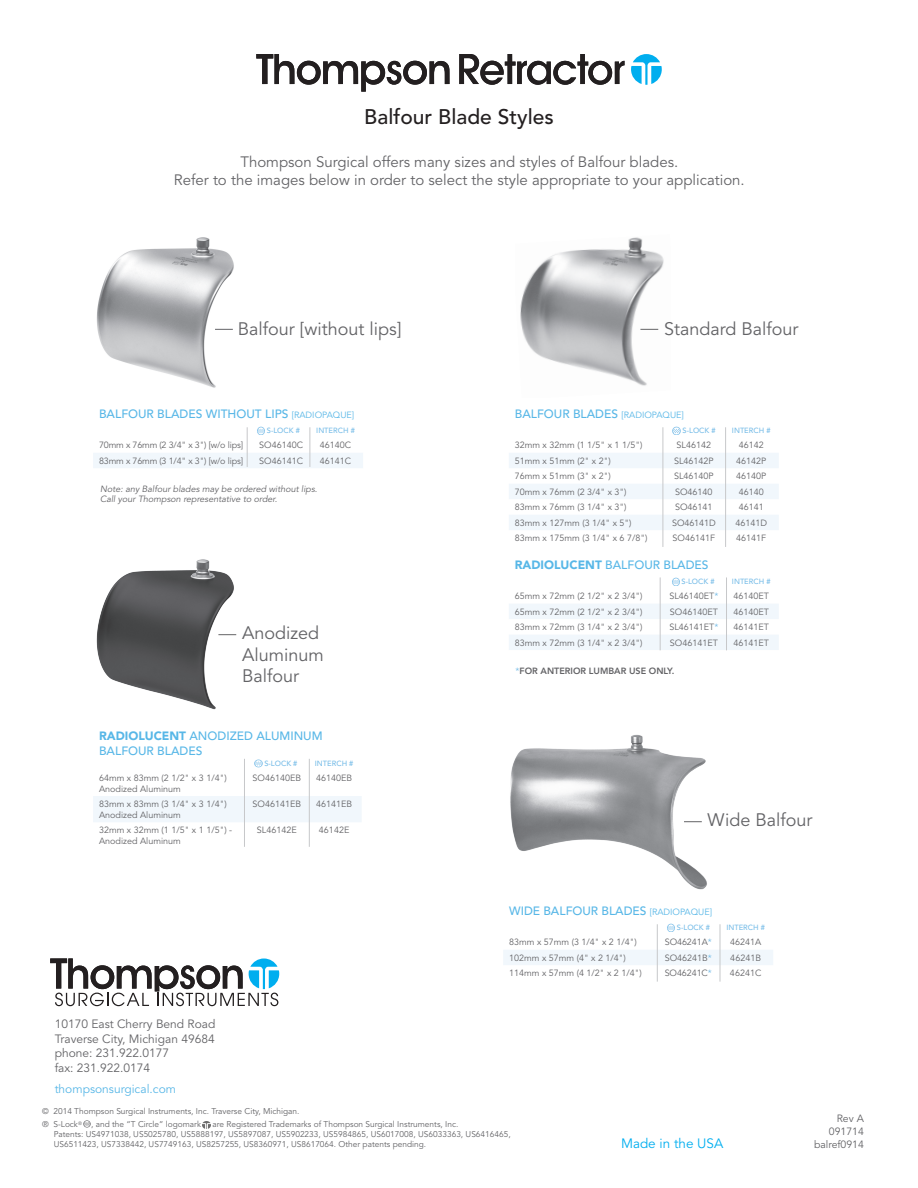
<style>
.page{position:relative;width:918px;height:1188px;background:#fff}
.page>*{position:absolute;margin:0;border:0;box-sizing:border-box;transform-origin:0 0}
.t1{font:500 21px "Avenir";color:#231f20}
.t2{font:18px/21.6px "Avenir";color:#636366}
.t3{font:15px/18px "Avenir";color:#636366;text-align:center}
.t4{font:13.5px "Avenir";color:#00aeef}
.t5{font:500 12px/14.4px "Avenir";color:#58b7e7}
.t6{font:12px/14.4px "Avenir";color:#636366}
.t7{font:12px "Avenir";color:#58b7e7}
.t8{font:10.5px "Avenir";color:#636366}
.t9{font:9px/10.8px "Avenir";color:#636366}
.t10{font:italic 9px/10.8px "Avenir";color:#636366}
.t11{font:9px "Avenir";letter-spacing:-.02em;color:#636366}
.t12{font:800 9px "Avenir";color:#636366}
.t13{font:8.4px "Avenir";color:#636366}
.t14{font:500 7.5px "Avenir";color:#78bde8}
.s1{font-weight:400;font-size:9px}
.s2{font-weight:900}
.s3{color:#78bde8}
.s4{font-weight:400;color:#78bde8}
.s5{color:#fff}
</style>
<div class="page">
<img style="left:520px;top:237px;width:144px;height:149px">
<img style="left:510px;top:735px;width:197px;height:155px">
<img style="left:96px;top:237px;width:138px;height:151px">
<svg style="left:50px;top:958px;width:229px;height:48px"></svg>
<svg style="left:631px;top:54px;width:31px;height:31px"></svg>
<svg style="left:256px;top:54px;width:194px;height:38px"></svg>
<svg style="left:459px;top:54px;width:166px;height:31px"></svg>
<svg style="left:83px;top:1120px;width:8px;height:8px"></svg>
<svg style="left:203px;top:1121px;width:7px;height:8px"></svg>
<div style="left:93px;top:453px;width:270px;height:15px;background:#f1f7fc"></div>
<svg style="left:257px;top:426px;width:8px;height:9px"></svg>
<hr style="left:247px;top:427px;width:1px;height:40px;background:#c7c8ca">
<hr style="left:310px;top:427px;width:1px;height:40px;background:#c7c8ca">
<svg style="left:509px;top:453px;width:270px;height:77px"></svg>
<svg style="left:672px;top:426px;width:9px;height:9px"></svg>
<hr style="left:663px;top:427px;width:1px;height:120px;background:#c7c8ca">
<hr style="left:725px;top:427px;width:1px;height:120px;background:#c7c8ca">
<div style="left:503px;top:950px;width:270px;height:15px;background:#f1f7fc"></div>
<svg style="left:667px;top:923px;width:8px;height:9px"></svg>
<hr style="left:657px;top:924px;width:1px;height:58px;background:#c7c8ca">
<hr style="left:720px;top:924px;width:1px;height:58px;background:#c7c8ca">
<div style="left:93px;top:796px;width:268px;height:26px;background:#f1f7fc"></div>
<svg style="left:254px;top:759px;width:9px;height:8px"></svg>
<hr style="left:244px;top:759px;width:1px;height:88px;background:#c7c8ca">
<hr style="left:309px;top:759px;width:1px;height:88px;background:#c7c8ca">
<svg style="left:509px;top:604px;width:270px;height:46px"></svg>
<svg style="left:672px;top:577px;width:8px;height:9px"></svg>
<hr style="left:660px;top:577px;width:1px;height:73px;background:#c7c8ca">
<hr style="left:726px;top:577px;width:1px;height:73px;background:#c7c8ca">
<svg style="left:640px;top:329px;width:18px;height:1px"></svg>
<svg style="left:215px;top:329px;width:18px;height:1px"></svg>
<svg style="left:684px;top:821px;width:18px;height:1px"></svg>
<img style="left:96px;top:559px;width:141px;height:151px">
<p class="t1" style="left:364px;top:105px;width:191px">Balfour Blade Styles</p>
<p class="t3" style="left:174px;top:153px;width:572px">Thompson Surgical offers many sizes and styles of Balfour blades.<br>Refer to the images below in order to select the style appropriate to your application.</p>
<p class="t2" style="left:238px;top:319px;width:165px">Balfour [without lips]</p>
<p class="t2" style="left:664px;top:319px;width:136px">Standard Balfour</p>
<p class="t5" style="left:99px;top:407px;width:257px">BALFOUR BLADES WITHOUT LIPS <span class="s1">[RADIOPAQUE]</span></p>
<p class="t14" style="left:267px;top:427px;width:35px">S-LOCK #</p>
<p class="t14" style="left:316px;top:427px;width:40px">INTERCH #</p>
<p class="t11" style="left:99px;top:440px;width:145px">70mm x 76mm (2 3/4" x 3") [w/o lips]</p>
<p class="t9" style="left:259px;top:440px;width:45px">SO46140C</p>
<p class="t9" style="left:320px;top:440px;width:33px">46140C</p>
<p class="t11" style="left:99px;top:456px;width:145px">83mm x 76mm (3 1/4" x 3") [w/o lips]</p>
<p class="t9" style="left:259px;top:456px;width:45px">SO46141C</p>
<p class="t9" style="left:320px;top:456px;width:33px">46141C</p>
<p class="t10" style="left:100px;top:483px;width:219px">Note: any Balfour blades may be ordered without lips.<br>Call your Thompson representative to order.</p>
<p class="t2" style="left:242px;top:623px;width:83px">Anodized<br>Aluminum<br>Balfour</p>
<p class="t5" style="left:99px;top:729px;width:225px"><span class="s2">RADIOLUCENT</span> ANODIZED ALUMINUM<br>BALFOUR BLADES</p>
<p class="t14" style="left:264px;top:759px;width:35px">S-LOCK #</p>
<p class="t14" style="left:315px;top:759px;width:40px">INTERCH #</p>
<p class="t9" style="left:99px;top:773px;width:129px">64mm x 83mm (2 1/2" x 3 1/4")<br>Anodized Aluminum</p>
<p class="t9" style="left:253px;top:773px;width:50px">SO46140EB</p>
<p class="t9" style="left:316px;top:773px;width:38px">46140EB</p>
<p class="t9" style="left:99px;top:799px;width:129px">83mm x 83mm (3 1/4" x 3 1/4")<br>Anodized Aluminum</p>
<p class="t9" style="left:253px;top:799px;width:50px">SO46141EB</p>
<p class="t9" style="left:316px;top:799px;width:38px">46141EB</p>
<p class="t9" style="left:99px;top:825px;width:135px">32mm x 32mm (1 1/5" x 1 1/5") -<br>Anodized Aluminum</p>
<p class="t9" style="left:257px;top:825px;width:41px">SL46142E</p>
<p class="t9" style="left:319px;top:825px;width:32px">46142E</p>
<p class="t6" style="left:55px;top:1017px;width:162px">10170 East Cherry Bend Road<br>Traverse City, Michigan 49684</p>
<p class="t6" style="left:55px;top:1046px;width:116px">phone: 231.922.0177 fax: 231.922.0174</p>
<p class="t7" style="left:55px;top:1082px;width:123px">thompsonsurgical.com</p>
<p class="t5" style="left:515px;top:407px;width:171px">BALFOUR BLADES <span class="s1">[RADIOPAQUE]</span></p>
<p class="t14" style="left:683px;top:427px;width:35px">S-LOCK #</p>
<p class="t14" style="left:732px;top:427px;width:40px">INTERCH #</p>
<p class="t9" style="left:515px;top:440px;width:129px">32mm x 32mm (1 1/5" x 1 1/5")</p>
<p class="t9" style="left:677px;top:440px;width:36px">SL46142</p>
<p class="t9" style="left:739px;top:440px;width:27px">46142</p>
<p class="t9" style="left:515px;top:456px;width:97px">51mm x 51mm (2" x 2")</p>
<p class="t9" style="left:674px;top:456px;width:41px">SL46142P</p>
<p class="t9" style="left:736px;top:456px;width:32px">46142P</p>
<p class="t9" style="left:515px;top:471px;width:97px">76mm x 51mm (3" x 2")</p>
<p class="t9" style="left:674px;top:471px;width:41px">SL46140P</p>
<p class="t9" style="left:736px;top:471px;width:32px">46140P</p>
<p class="t9" style="left:515px;top:487px;width:113px">70mm x 76mm (2 3/4" x 3")</p>
<p class="t9" style="left:675px;top:487px;width:39px">SO46140</p>
<p class="t9" style="left:739px;top:487px;width:27px">46140</p>
<p class="t9" style="left:515px;top:502px;width:113px">83mm x 76mm (3 1/4" x 3")</p>
<p class="t9" style="left:675px;top:502px;width:39px">SO46141</p>
<p class="t9" style="left:739px;top:502px;width:27px">46141</p>
<p class="t9" style="left:515px;top:518px;width:118px">83mm x 127mm (3 1/4" x 5")</p>
<p class="t9" style="left:672px;top:518px;width:45px">SO46141D</p>
<p class="t9" style="left:735px;top:518px;width:33px">46141D</p>
<p class="t9" style="left:515px;top:533px;width:134px">83mm x 175mm (3 1/4" x 6 7/8")</p>
<p class="t9" style="left:673px;top:533px;width:44px">SO46141F</p>
<p class="t9" style="left:736px;top:533px;width:32px">46141F</p>
<p class="t5" style="left:515px;top:558px;width:195px"><span class="s2">RADIOLUCENT</span> BALFOUR BLADES</p>
<p class="t14" style="left:682px;top:577px;width:35px">S-LOCK #</p>
<p class="t14" style="left:732px;top:577px;width:40px">INTERCH #</p>
<p class="t9" style="left:515px;top:591px;width:129px">65mm x 72mm (2 1/2" x 2 3/4")</p>
<p class="t9" style="left:669px;top:591px;width:51px">SL46140ET<span class="s3">*</span></p>
<p class="t9" style="left:734px;top:591px;width:37px">46140ET</p>
<p class="t9" style="left:515px;top:607px;width:129px">65mm x 72mm (2 1/2" x 2 3/4")</p>
<p class="t9" style="left:670px;top:607px;width:50px">SO46140ET</p>
<p class="t9" style="left:734px;top:607px;width:37px">46140ET</p>
<p class="t9" style="left:515px;top:622px;width:129px">83mm x 72mm (3 1/4" x 2 3/4")</p>
<p class="t9" style="left:669px;top:622px;width:51px">SL46141ET<span class="s3">*</span></p>
<p class="t9" style="left:734px;top:622px;width:37px">46141ET</p>
<p class="t9" style="left:515px;top:638px;width:129px">83mm x 72mm (3 1/4" x 2 3/4")</p>
<p class="t9" style="left:670px;top:638px;width:50px">SO46141ET</p>
<p class="t9" style="left:734px;top:638px;width:37px">46141ET</p>
<p class="t12" style="left:516px;top:665px;width:160px"><span class="s4">*</span>FOR ANTERIOR LUMBAR USE ONLY.</p>
<p class="t2" style="left:708px;top:810px;width:106px">Wide Balfour</p>
<p class="t5" style="left:509px;top:904px;width:204px">WIDE BALFOUR BLADES <span class="s1">[RADIOPAQUE]</span></p>
<p class="t14" style="left:677px;top:923px;width:35px">S-LOCK #</p>
<p class="t14" style="left:726px;top:923px;width:40px">INTERCH #</p>
<p class="t9" style="left:509px;top:937px;width:129px">83mm x 57mm (3 1/4" x 2 1/4")</p>
<p class="t9" style="left:665px;top:937px;width:48px">SO46241A<span class="s3">*</span></p>
<p class="t9" style="left:730px;top:937px;width:33px">46241A</p>
<p class="t9" style="left:509px;top:953px;width:118px">102mm x 57mm (4" x 2 1/4")</p>
<p class="t9" style="left:665px;top:953px;width:49px">SO46241B<span class="s3">*</span></p>
<p class="t9" style="left:730px;top:953px;width:32px">46241B</p>
<p class="t9" style="left:509px;top:968px;width:134px">114mm x 57mm (4 1/2" x 2 1/4")</p>
<p class="t9" style="left:665px;top:968px;width:49px">SO46241C<span class="s3">*</span></p>
<p class="t9" style="left:730px;top:968px;width:33px">46241C</p>
<p class="t13" style="left:42px;top:1106px;width:322px">© 2014 Thompson Surgical Instruments, Inc. Traverse City, Michigan. <span class="s5">Printed in U.S.A.</span></p>
<p class="t13" style="left:42px;top:1120px;width:160px">® S-Lock<sup>®</sup> , and the “T Circle” logomark</p>
<p class="t13" style="left:213px;top:1120px;width:247px">are Registered Trademarks of Thompson Surgical Instruments, Inc.</p>
<p class="t13" style="left:54px;top:1130px;width:459px">Patents: US4971038, US5025780, US5888197, US5897087, US5902233, US5984865, US6017008, US6033363, US6416465,</p>
<p class="t13" style="left:54px;top:1140px;width:374px">US6511423, US7338442, US7749163, US8257255, US8360971, US8617064. Other patents pending.</p>
<p class="t8" style="left:837px;top:1113px;width:29px">Rev A</p>
<p class="t8" style="left:829px;top:1125px;width:37px">091714</p>
<p class="t4" style="left:621px;top:1135px;width:104px">Made in the USA</p>
<p class="t8" style="left:814px;top:1138px;width:51px">balref0914</p>
</div>
